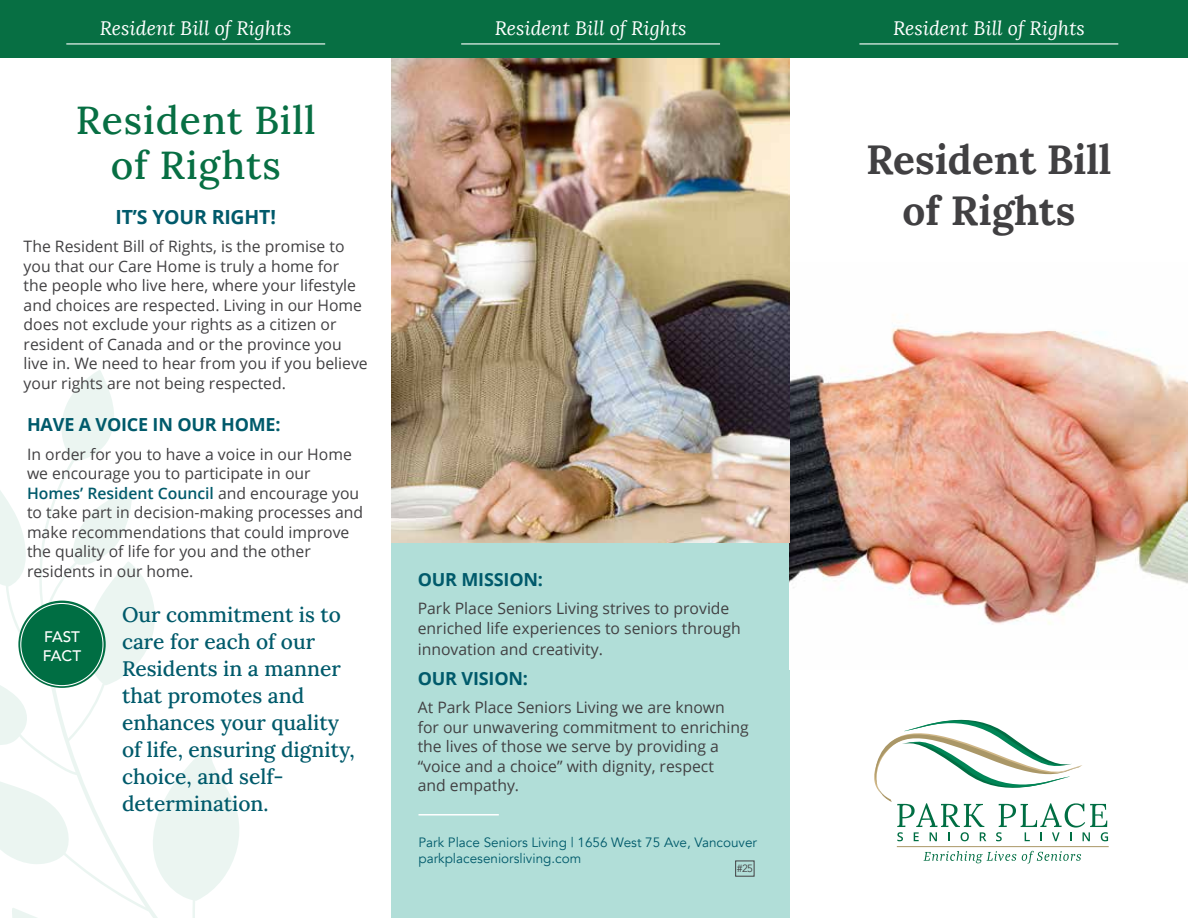
<style>
.page{position:relative;width:1188px;height:918px;background:#fff}
.page>*{position:absolute;margin:0;border:0;box-sizing:border-box;transform-origin:0 0}
.t1{font:700 40.5px/51px "Lora";color:#414042;text-align:center}
.t2{font:500 39px/45px "Lora";letter-spacing:.025em;color:#076f43;text-align:center}
.t3{font:500 21px/27px "Lora";color:#005a6b}
.t4{font:italic 19.5px "Lora";color:#fff}
.t5{font:700 19.5px "Open Sans";letter-spacing:-.01em;color:#005a6b}
.t6{font:700 18px "Open Sans";letter-spacing:-.01em;color:#005a6b}
.t7{font:15.75px/19.5px "Open Sans";color:#414042}
.t8{font:500 15.3px/18.6px "Avenir";color:#fff}
.t9{font:13.5px/16.5px "Avenir";color:#005a6b}
.t10{font:10.5px "Avenir";color:#414042}
.s1{font-weight:600;color:#005a6b}
</style>
<div class="page">
<svg style="left:0;top:370px;width:239px;height:548px"></svg>
<div style="left:392px;top:543px;width:398px;height:375px;background:#b1ded8"></div>
<hr style="left:418px;top:814px;width:81px;height:2px;background:#fff">
<img style="left:790px;top:325px;width:398px;height:299px">
<img style="left:392px;top:58px;width:398px;height:485px">
<div style="left:0;top:0;width:1188px;height:58px;background:#076f43"></div>
<hr style="left:66px;top:43px;width:259px;height:2px;background:#fff">
<hr style="left:461px;top:43px;width:259px;height:2px;background:#fff">
<hr style="left:859px;top:43px;width:259px;height:2px;background:#fff">
<div style="left:18px;top:601px;width:88px;height:87px;background:#006e43;border-radius:50%"></div>
<svg style="left:924px;top:851px;width:157px;height:13px"></svg>
<hr style="left:897px;top:846px;width:212px;height:1px;background:#aa9767">
<svg style="left:874px;top:719px;width:234px;height:122px"></svg>
<p class="t4" style="left:100px;top:16px;width:193px">Resident Bill of Rights</p>
<p class="t4" style="left:495px;top:16px;width:193px">Resident Bill of Rights</p>
<p class="t4" style="left:893px;top:16px;width:193px">Resident Bill of Rights</p>
<h2 class="t2" style="left:76px;top:95px;width:241px">Resident Bill of Rights</h2>
<p class="t5" style="left:116px;top:203px;width:162px">IT’S YOUR RIGHT!</p>
<p class="t7" style="left:24px;top:236px;width:346px">The Resident Bill of Rights, is the promise to you that our Care Home is truly a home for<br>the people who live here, where your lifestyle and choices are respected. Living in our Home does not exclude your rights as a citizen or resident of Canada and or the province you live in. We need to hear from you if you believe your rights are not being respected.</p>
<p class="t6" style="left:27px;top:412px;width:255px">HAVE A VOICE IN OUR HOME:</p>
<p class="t7" style="left:27px;top:444px;width:338px">In order for you to have a voice in our Home we encourage you to participate in our <span class="s1">Homes’ Resident Council</span> and encourage you to take part in decision-making processes and make recommendations that could improve the quality of life for you and the other residents in our home.</p>
<h3 class="t3" style="left:122px;top:599px;width:234px">Our commitment is to care for each of our<br>Residents in a manner that promotes and enhances your quality of life, ensuring dignity, choice, and self&shy;determination.</h3>
<p class="t8" style="left:43px;top:627px;width:40px">FAST<br>FACT</p>
<p class="t6" style="left:418px;top:567px;width:127px">OUR MISSION:</p>
<p class="t7" style="left:418px;top:599px;width:325px">Park Place Seniors Living strives to provide enriched life experiences to seniors through</p>
<p class="t7" style="left:418px;top:639px;width:187px">innovation and creativity.</p>
<p class="t6" style="left:418px;top:666px;width:112px">OUR VISION:</p>
<p class="t7" style="left:418px;top:698px;width:333px">At Park Place Seniors Living we are known for our unwavering commitment to enriching the lives of those we serve by providing a “voice and a choice” with dignity, respect<br>and empathy.</p>
<p class="t9" style="left:418px;top:834px;width:340px">Park Place Seniors Living | 1656 West 75 Ave, Vancouver parkplaceseniorsliving.com</p>
<p class="t10" style="left:737px;top:862px;width:18px">#25</p>
<h1 class="t1" style="left:866px;top:134px;width:247px">Resident Bill of Rights</h1>
</div>
